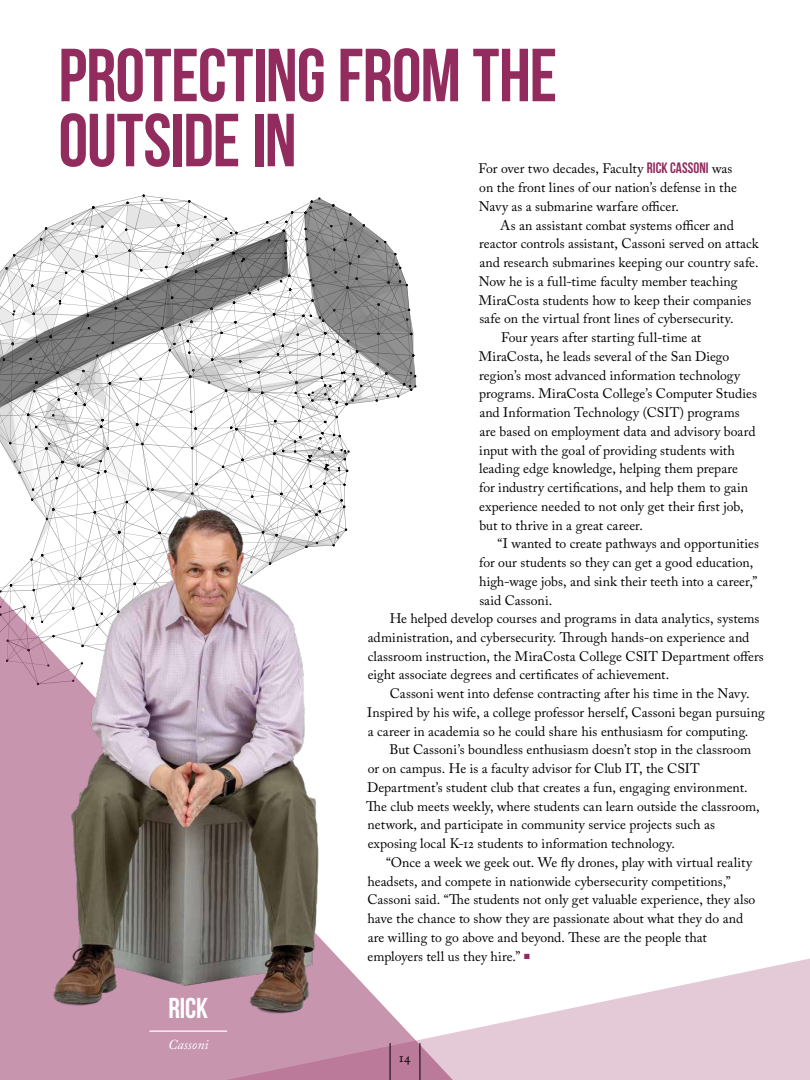
<style>
.page{position:relative;width:810px;height:1080px;background:#fff}
.page>*{position:absolute;margin:0;border:0;box-sizing:border-box;transform-origin:0 0}
.t1{font:75px/65px "Bebas Neue";letter-spacing:-.015em;color:#922b5e}
.t2{font:28.75px "Bebas Neue";color:#fff}
.t3{font:13.75px/18.8px "Adobe Caslon Pro";color:#000}
.t4{font:italic 13.75px "Adobe Caslon Pro";color:#fff}
.s1{font-family:"Bebas Neue";font-weight:700;font-size:15px;color:#922b5e}
.s2{color:#922b5e}
</style>
<div class="page">
<svg style="left:468px;top:959px;width:342px;height:121px;fill:#e4cad7"></svg>
<svg style="left:0;top:685px;width:468px;height:395px"></svg>
<img style="left:16px;top:685px;width:361px;height:339px">
<hr style="left:149px;top:1031px;width:78px;height:1px;background:#fff">
<svg style="left:0;top:194px;width:417px;height:491px"></svg>
<hr style="left:390px;top:1043px;width:1px;height:37px;background:#000">
<hr style="left:420px;top:1043px;width:1px;height:37px;background:#000">
<h1 class="t1" style="left:58px;top:42px;width:500px">PROTECTING FROM THE<br>OUTSIDE IN</h1>
<p class="t3" style="left:479px;top:159px;width:260px">For over two decades, Faculty <span class="s1">RICK CASSONI</span> was on the front lines of our nation’s defense in the<br>Navy as a submarine warfare officer.</p>
<p class="t3" style="left:500px;top:215px;width:235px">As an assistant combat systems officer and</p>
<p class="t3" style="left:479px;top:234px;width:281px">reactor controls assistant, Cassoni served on attack</p>
<p class="t3" style="left:479px;top:253px;width:281px">and research submarines keeping our country safe.</p>
<p class="t3" style="left:479px;top:272px;width:260px">Now he is a full-time faculty member teaching</p>
<p class="t3" style="left:479px;top:290px;width:274px">MiraCosta students how to keep their companies</p>
<p class="t3" style="left:479px;top:309px;width:256px">safe on the virtual front lines of cybersecurity.</p>
<p class="t3" style="left:501px;top:328px;width:202px">Four years after starting full-time at</p>
<p class="t3" style="left:479px;top:347px;width:252px">MiraCosta, he leads several of the San Diego</p>
<p class="t3" style="left:479px;top:365px;width:262px">region’s most advanced information technology</p>
<p class="t3" style="left:479px;top:384px;width:279px">programs. MiraCosta College’s Computer Studies</p>
<p class="t3" style="left:479px;top:403px;width:262px">and Information Technology (CSIT) programs</p>
<p class="t3" style="left:479px;top:422px;width:278px">are based on employment data and advisory board</p>
<p class="t3" style="left:479px;top:440px;width:257px">input with the goal of providing students with</p>
<p class="t3" style="left:479px;top:459px;width:260px">leading edge knowledge, helping them prepare</p>
<p class="t3" style="left:479px;top:478px;width:270px">for industry certifications, and help them to gain</p>
<p class="t3" style="left:479px;top:497px;width:266px">experience needed to not only get their first job,</p>
<p class="t3" style="left:479px;top:515px;width:165px">but to thrive in a great career.</p>
<p class="t3" style="left:498px;top:534px;width:263px">“I wanted to create pathways and opportunities</p>
<p class="t3" style="left:479px;top:553px;width:276px">for our students so they can get a good education,</p>
<p class="t3" style="left:479px;top:572px;width:280px">high-wage jobs, and sink their teeth into a career,”</p>
<p class="t3" style="left:479px;top:590px;width:74px">said Cassoni.</p>
<h2 class="t2" style="left:168px;top:993px;width:41px">RICK</h2>
<p class="t4" style="left:168px;top:1036px;width:42px">Cassoni</p>
<p class="t3" style="left:368px;top:609px;width:398px;text-indent:22px">He helped develop courses and programs in data analytics, systems administration, and cybersecurity. Through hands-on experience and classroom instruction, the MiraCosta College CSIT Department offers eight associate degrees and certificates of achievement.</p>
<p class="t3" style="left:367px;top:684px;width:399px;text-indent:23px">Cassoni went into defense contracting after his time in the Navy.<br>Inspired by his wife, a college professor herself, Cassoni began pursuing a career in academia so he could share his enthusiasm for computing.</p>
<p class="t3" style="left:366px;top:740px;width:395px;text-indent:23px">But Cassoni’s boundless enthusiasm doesn’t stop in the classroom or on campus. He is a faculty advisor for Club IT, the CSIT Department’s student club that creates a fun, engaging environment.<br>The club meets weekly, where students can learn outside the classroom, network, and participate in community service projects such as exposing local K-12 students to information technology.</p>
<p class="t3" style="left:367px;top:853px;width:390px;text-indent:19px">“Once a week we geek out. We fly drones, play with virtual reality headsets, and compete in nationwide cybersecurity competitions,” Cassoni said. “The students not only get valuable experience, they also have the chance to show they are passionate about what they do and are willing to go above and beyond. These are the people that employers tell us they hire.” <span class="s2">■</span></p>
<p class="t3" style="left:399px;top:1048px;width:13px">14</p>
</div>
